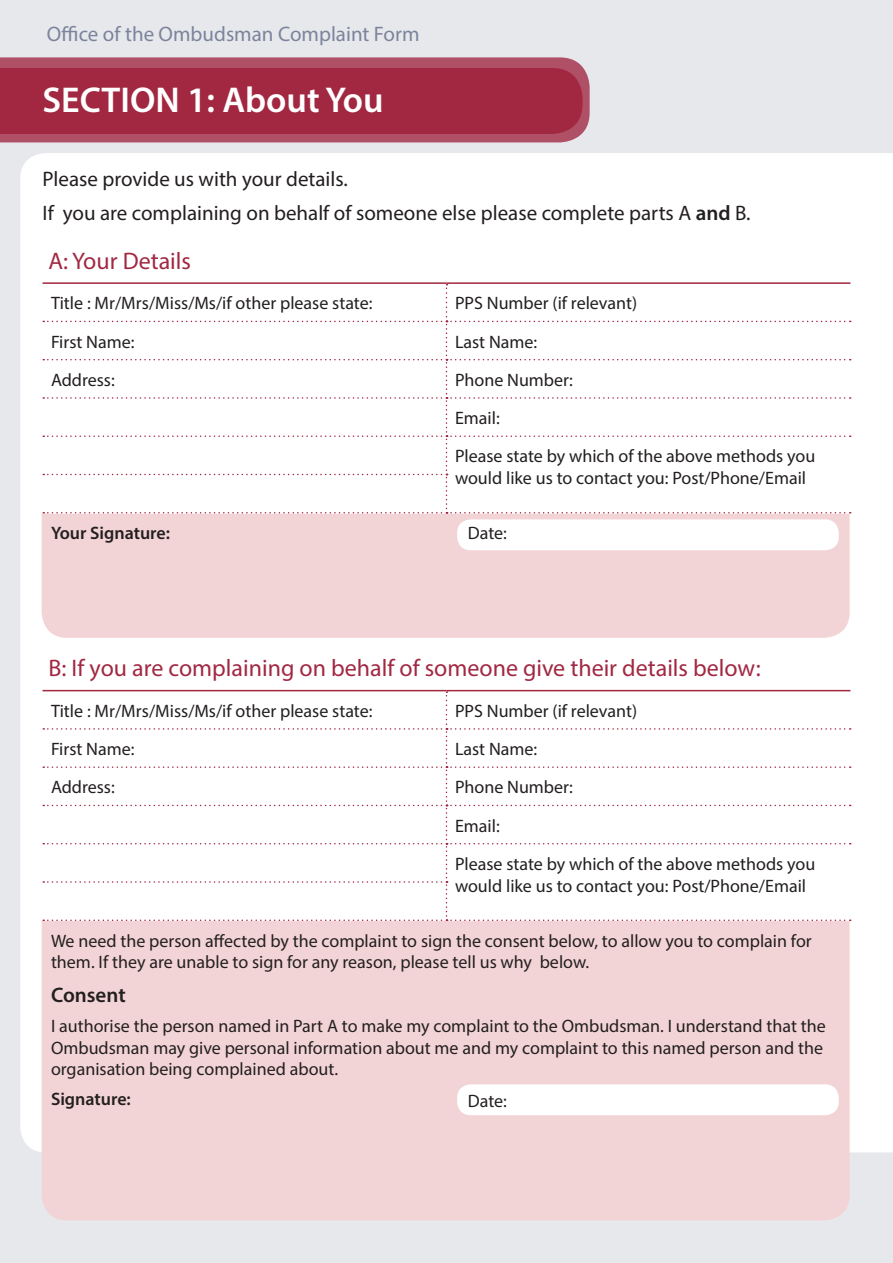
<style>
.page{position:relative;width:893px;height:1263px;background:#e6e8ec}
.page>*{position:absolute;margin:0;border:0;box-sizing:border-box;transform-origin:0 0}
.SEctionHead{font:600 36px "Myriad Pro";color:#fff}
.t1{font:24px "Myriad Pro";color:#a22842}
.t2{font:21px "Myriad Pro";color:#231f20}
.t3{font:21px "Myriad Pro";color:#7c849b}
.t4{font:600 21px "Myriad Pro";color:#231f20}
.t5{font:18px/21.6px "Myriad Pro";color:#231f20}
.t6{font:600 18px "Myriad Pro";color:#231f20}
.s1{font-weight:600}
</style>
<div class="page">
<div style="left:20px;top:153px;width:873px;height:999px;background:#fff"></div>
<svg style="left:0;top:57px;width:590px;height:85px;background:#b2576c"></svg>
<div style="left:0;top:68px;width:583px;height:66px;background:#a22842"></div>
<div style="left:42px;top:920px;width:808px;height:300px;background:#f3d4d6"></div>
<div style="left:42px;top:513px;width:808px;height:125px;background:#f3d4d6"></div>
<hr style="left:43px;top:282px;width:403px;height:2px;background:#a22842">
<hr style="left:446px;top:282px;width:404px;height:2px;background:#a22842">
<div style="left:43px;top:284px;width:808px;height:229px;background:#fff"></div>
<hr style="left:43px;top:690px;width:403px;height:1px;background:#a22842">
<hr style="left:446px;top:690px;width:404px;height:1px;background:#a22842">
<div style="left:43px;top:691px;width:808px;height:230px;background:#fff"></div>
<div style="left:457px;top:1084px;width:382px;height:31px;background:#fff;border-radius:14px"></div>
<div style="left:457px;top:519px;width:382px;height:31px;background:#fff;border-radius:14px"></div>
<p class="t3" style="left:47px;top:21px;width:374px">Office of the Ombudsman Complaint Form</p>
<p class="SEctionHead" style="left:43px;top:77px;width:343px">SECTION 1: About You</p>
<p class="t2" style="left:43px;top:166px;width:307px">Please provide us with your details.</p>
<p class="t2" style="left:43px;top:200px;width:709px">If you are complaining on behalf of someone else please complete parts A <span class="s1">and</span> B.</p>
<p class="t1" style="left:49px;top:246px;width:144px">A: Your Details</p>
<p class="t5" style="left:51px;top:292px;width:323px">Title : Mr/Mrs/Miss/Ms/if other please state:</p>
<p class="t5" style="left:455px;top:292px;width:184px">PPS Number (if relevant)</p>
<p class="t5" style="left:51px;top:331px;width:85px">First Name:</p>
<p class="t5" style="left:455px;top:331px;width:84px">Last Name:</p>
<p class="t5" style="left:51px;top:369px;width:65px">Address:</p>
<p class="t5" style="left:455px;top:369px;width:119px">Phone Number:</p>
<p class="t5" style="left:455px;top:407px;width:46px">Email:</p>
<p class="t5" style="left:455px;top:445px;width:362px">Please state by which of the above methods you would like us to contact you: Post/Phone/Email</p>
<p class="t6" style="left:51px;top:521px;width:121px">Your Signature:</p>
<p class="t5" style="left:468px;top:522px;width:41px">Date:</p>
<p class="t1" style="left:49px;top:653px;width:714px">B: If you are complaining on behalf of someone give their details below:</p>
<p class="t5" style="left:51px;top:700px;width:323px">Title : Mr/Mrs/Miss/Ms/if other please state:</p>
<p class="t5" style="left:455px;top:700px;width:184px">PPS Number (if relevant)</p>
<p class="t5" style="left:51px;top:738px;width:85px">First Name:</p>
<p class="t5" style="left:455px;top:738px;width:84px">Last Name:</p>
<p class="t5" style="left:51px;top:776px;width:65px">Address:</p>
<p class="t5" style="left:455px;top:776px;width:119px">Phone Number:</p>
<p class="t5" style="left:455px;top:814px;width:46px">Email:</p>
<p class="t5" style="left:455px;top:853px;width:362px">Please state by which of the above methods you would like us to contact you: Post/Phone/Email</p>
<p class="t5" style="left:51px;top:929px;width:762px">We need the person affected by the complaint to sign the consent below, to allow you to complain for them. If they are unable to sign for any reason, please tell us why below.</p>
<p class="t4" style="left:51px;top:981px;width:76px">Consent</p>
<p class="t5" style="left:51px;top:1015px;width:776px">I authorise the person named in Part A to make my complaint to the Ombudsman. I understand that the<br>Ombudsman may give personal information about me and my complaint to this named person and the organisation being complained about.</p>
<p class="t6" style="left:51px;top:1088px;width:81px">Signature:</p>
<p class="t5" style="left:468px;top:1089px;width:41px">Date:</p>
</div>
